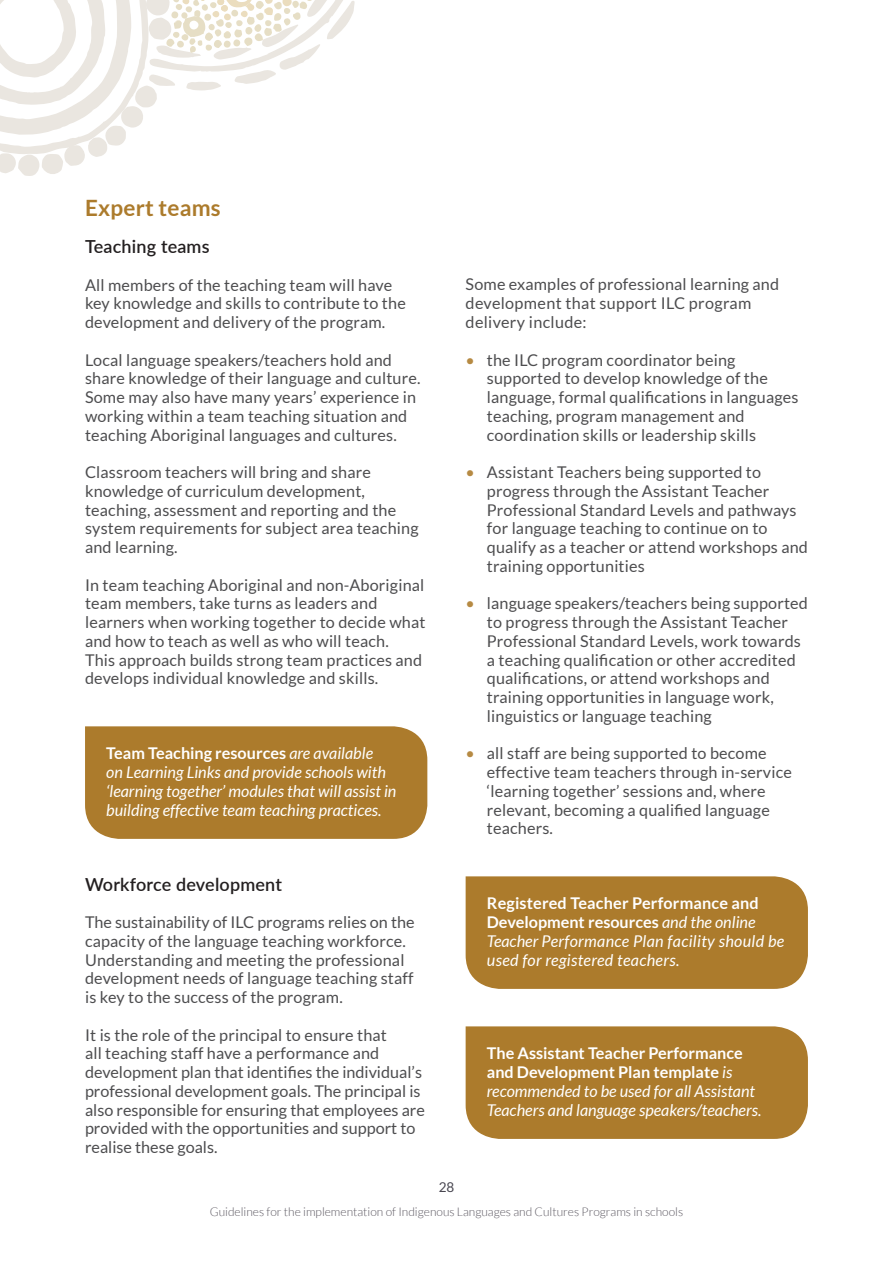
<style>
.page{position:relative;width:893px;height:1263px;background:#fff}
.page>*{position:absolute;margin:0;border:0;box-sizing:border-box;transform-origin:0 0}
.Heading_Two{font:700 22.5px "Lato";letter-spacing:.01em;color:#ac7b2c}
.Heading_Three{font:600 18px "Lato";letter-spacing:.01em;color:#231f20}
.Body{font:16.2px/18.8px "Lato";letter-spacing:.01em;color:#4d4d4f}
.t1{font:italic 16.2px/18.8px "Lato";color:#fff}
.t2{font:italic 16.2px/18.8px "Lato";letter-spacing:.02em;color:#fff}
.t3{font:13.5px "Lato";color:#484650}
.t4{font:300 12px "Lato";color:#5c5861}
.s1{font-weight:700;font-style:normal}
.s2{color:#b68a43}
</style>
<div class="page">
<svg style="left:0;top:0;width:355px;height:176px"></svg>
<div style="left:85px;top:726px;width:342px;height:113px;background:#ac7b2c"></div>
<div style="left:466px;top:1026px;width:342px;height:113px;background:#ac7b2c"></div>
<div style="left:466px;top:876px;width:342px;height:113px;background:#ac7b2c"></div>
<p class="Heading_Two" style="left:85px;top:194px;width:137px">Expert teams</p>
<p class="Heading_Three" style="left:85px;top:233px;width:126px">Teaching teams</p>
<p class="Body" style="left:85px;top:275px;width:322px">All members of the teaching team will have key knowledge and skills to contribute to the development and delivery of the program.</p>
<p class="Body" style="left:85px;top:350px;width:337px">Local language speakers/teachers hold and share knowledge of their language and culture.<br>Some may also have many years’ experience in working within a team teaching situation and teaching Aboriginal languages and cultures.</p>
<p class="Body" style="left:85px;top:463px;width:335px">Classroom teachers will bring and share knowledge of curriculum development, teaching, assessment and reporting and the system requirements for subject area teaching and learning.</p>
<p class="Body" style="left:85px;top:575px;width:342px">In team teaching Aboriginal and non-Aboriginal team members, take turns as leaders and learners when working together to decide what and how to teach as well as who will teach.<br>This approach builds strong team practices and develops individual knowledge and skills.</p>
<p class="t1" style="left:106px;top:744px;width:292px"><span class="s1">Team Teaching resources</span> are available<br>on Learning Links and provide schools with ‘learning together’ modules that will assist in building effective team teaching practices.</p>
<p class="Heading_Three" style="left:85px;top:871px;width:198px">Workforce development</p>
<p class="Body" style="left:85px;top:913px;width:331px">The sustainability of ILC programs relies on the capacity of the language teaching workforce.<br>Understanding and meeting the professional development needs of language teaching staff is key to the success of the program.</p>
<p class="Body" style="left:85px;top:1025px;width:341px">It is the role of the principal to ensure that<br>all teaching staff have a performance and development plan that identifies the individual’s professional development goals. The principal is also responsible for ensuring that employees are provided with the opportunities and support to realise these goals.</p>
<p class="Body" style="left:466px;top:275px;width:315px">Some examples of professional learning and development that support ILC program delivery include:</p>
<p class="Body" style="left:487px;top:350px;width:313px;text-indent:-21px"><span class="s2">•</span> the ILC program coordinator being supported to develop knowledge of the language, formal qualifications in languages teaching, program management and coordination skills or leadership skills</p>
<p class="Body" style="left:487px;top:463px;width:323px;text-indent:-21px"><span class="s2">•</span> Assistant Teachers being supported to progress through the Assistant Teacher Professional Standard Levels and pathways for language teaching to continue on to qualify as a teacher or attend workshops and training opportunities</p>
<p class="Body" style="left:487px;top:594px;width:323px;text-indent:-21px"><span class="s2">•</span> language speakers/teachers being supported to progress through the Assistant Teacher Professional Standard Levels, work towards a teaching qualification or other accredited qualifications, or attend workshops and training opportunities in language work, linguistics or language teaching</p>
<p class="Body" style="left:487px;top:744px;width:306px;text-indent:-21px"><span class="s2">•</span> all staff are being supported to become effective team teachers through in-service ‘learning together’ sessions and, where relevant, becoming a qualified language teachers.</p>
<p class="t2" style="left:487px;top:894px;width:299px"><span class="s1">Registered Teacher Performance and Development resources</span> and the online Teacher Performance Plan facility should be used for registered teachers.</p>
<p class="t1" style="left:487px;top:1044px;width:276px"><span class="s1">The Assistant Teacher Performance and Development Plan template</span> is recommended to be used for all Assistant Teachers and language speakers/teachers.</p>
<p class="t3" style="left:439px;top:1179px;width:17px">28</p>
<p class="t4" style="left:210px;top:1205px;width:475px">Guidelines for the implementation of Indigenous Languages and Cultures Programs in schools</p>
</div>
